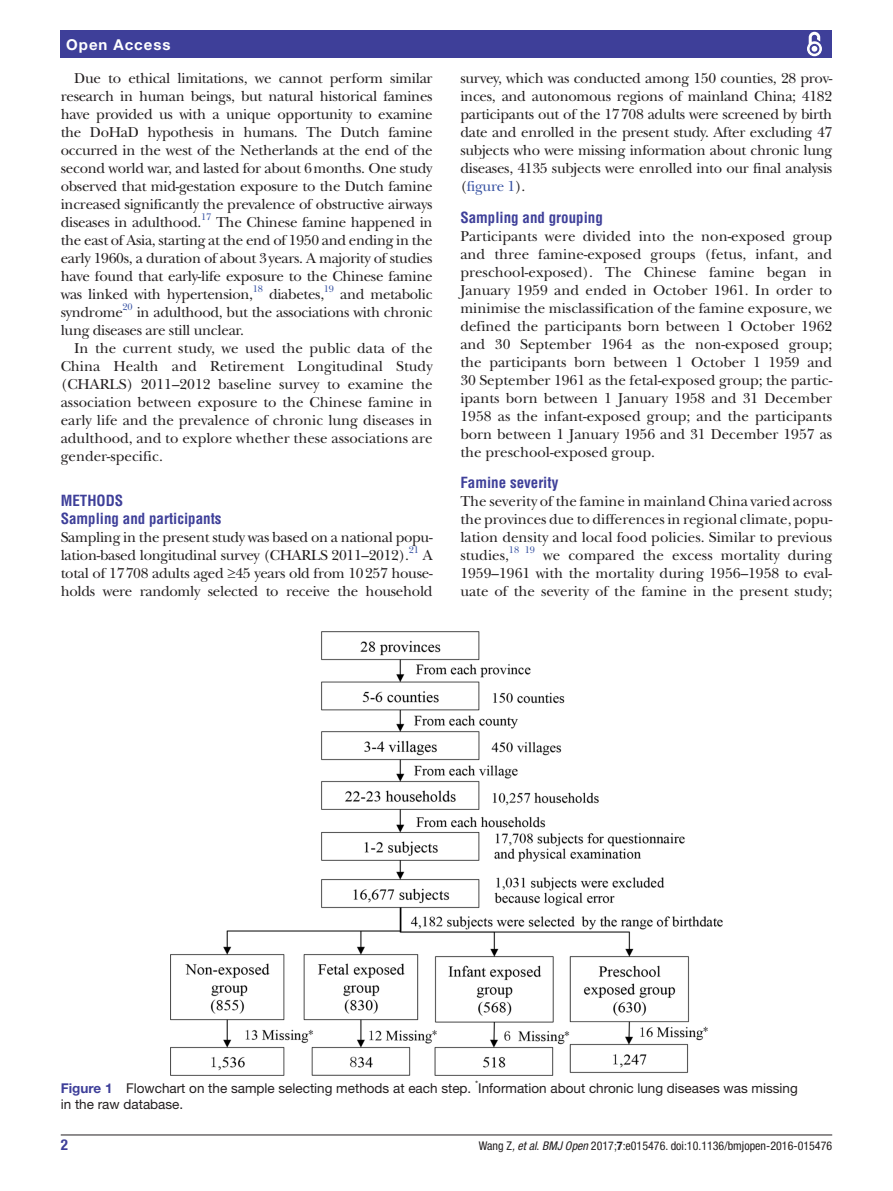
<style>
.page{position:relative;width:893px;height:1191px;background:#fff}
.page>*{position:absolute;margin:0;border:0;box-sizing:border-box;transform-origin:0 0}
.t1{font:15px/18px "New Baskerville";letter-spacing:-.02em;color:#231f20;text-align:justify}
.t2{font:700 condensed 15px/18px "Helvetica LT Std";color:#3e3f99}
.t3{font:700 15px "Helvetica Neue LT Std";letter-spacing:.065em;color:#fff}
.t4{font:700 condensed 15px "Helvetica Neue LT Std";color:#3e3f99}
.t5{font:13.5px/16.2px "Helvetica Neue LT Std";color:#231f20}
.t6{font:condensed 12px "Helvetica Neue LT Std";color:#231f20}
.t7{font:9.9px "New Baskerville";letter-spacing:-.02em;color:#3853a3}
.s1{color:#3853a3}
.s2{font-weight:700;color:#3e3f99}
.s3{font-style:italic}
.s4{font-weight:700}
</style>
<div class="page">
<hr style="left:61px;top:1134px;width:771px;height:1px;background:#231f20">
<div style="left:61px;top:31px;width:771px;height:27px;background:#3e3f99"></div>
<svg style="left:807px;top:31px;width:15px;height:26px"></svg>
<img style="left:170px;top:631px;width:553px;height:444px">
<p class="t3" style="left:66px;top:35px;width:106px">Open Access</p>
<p class="t1" style="left:61px;top:69px;width:373px;text-indent:14px">Due to ethical limitations, we cannot perform similar research in human beings, but natural historical famines have provided us with a unique opportunity to examine the DoHaD hypothesis in humans. The Dutch famine occurred in the west of the Netherlands at the end of the second world war, and lasted for about 6months. One study observed that mid-gestation exposure to the Dutch famine increased significantly the prevalence of obstructive airways diseases in adulthood.</p>
<p class="t7" style="left:201px;top:211px;width:12px">17</p>
<p class="t1" style="left:61px;top:213px;width:373px;text-indent:155px">The Chinese famine happened in the east of Asia, starting at the end of 1950 and ending in the early 1960s, a duration of about 3years. A majority of studies have found that early-life exposure to the Chinese famine was linked with hypertension,</p>
<p class="t7" style="left:253px;top:283px;width:12px">18</p>
<p class="t1" style="left:269px;top:285px;width:57px">diabetes,</p>
<p class="t7" style="left:324px;top:283px;width:12px">19</p>
<p class="t1" style="left:340px;top:285px;width:94px">and metabolic</p>
<p class="t1" style="left:61px;top:303px;width:64px">syndrome</p>
<p class="t7" style="left:123px;top:301px;width:12px">20</p>
<p class="t1" style="left:61px;top:303px;width:373px;text-indent:76px">in adulthood, but the associations with chronic lung diseases are still unclear.</p>
<p class="t1" style="left:61px;top:339px;width:373px;text-indent:14px">In the current study, we used the public data of the China Health and Retirement Longitudinal Study (CHARLS) 2011–2012 baseline survey to examine the association between exposure to the Chinese famine in early life and the prevalence of chronic lung diseases in adulthood, and to explore whether these associations are gender-specific.</p>
<p class="t2" style="left:61px;top:491px;width:162px">Methods<br>Sampling and participants</p>
<p class="t1" style="left:61px;top:528px;width:373px">Sampling in the present study was based on a national popu&shy;lation-based longitudinal survey (CHARLS 2011–2012).<sup>21</sup> A total of 17708 adults aged ≥45 years old from 10257 house&shy;holds were randomly selected to receive the household</p>
<p class="t1" style="left:460px;top:69px;width:373px">survey, which was conducted among 150 counties, 28 prov&shy;inces, and autonomous regions of mainland China; 4182 participants out of the 17708 adults were screened by birth date and enrolled in the present study. After excluding 47 subjects who were missing information about chronic lung diseases, 4135 subjects were enrolled into our final analysis (<span class="s1">figure 1</span>).</p>
<p class="t2" style="left:460px;top:208px;width:144px">Sampling and grouping</p>
<p class="t1" style="left:460px;top:227px;width:373px">Participants were divided into the non-exposed group and three famine-exposed groups (fetus, infant, and preschool-exposed). The Chinese famine began in January 1959 and ended in October 1961. In order to minimise the misclassification of the famine exposure, we defined the participants born between 1 October 1962 and 30 September 1964 as the non-exposed group; the participants born between 1 October 1 1959 and 30 September 1961 as the fetal-exposed group; the partic&shy;ipants born between 1 January 1958 and 31 December 1958 as the infant-exposed group; and the participants born between 1 January 1956 and 31 December 1957 as the preschool-exposed group.</p>
<p class="t2" style="left:460px;top:473px;width:99px">Famine severity</p>
<p class="t1" style="left:460px;top:492px;width:373px">The severity of the famine in mainland China varied across the provinces due to differences in regional climate, popu&shy;lation density and local food policies. Similar to previous studies,</p>
<p class="t7" style="left:509px;top:544px;width:28px">18 19</p>
<p class="t1" style="left:460px;top:546px;width:373px;text-indent:83px">we compared the excess mortality during 1959–1961 with the mortality during 1956–1958 to eval&shy;uate of the severity of the famine in the present study;</p>
<p class="t5" style="left:61px;top:1080px;width:739px"><span class="s2">Figure 1</span> Flowchart on the sample selecting methods at each step. <sup>*</sup>Information about chronic lung diseases was missing in the raw database.</p>
<p class="t4" style="left:61px;top:1135px;width:9px">2</p>
<p class="t6" style="left:479px;top:1138px;width:355px">Wang Z<span class="s3">, et al</span>. <span class="s3">BMJ Open</span> 2017;<span class="s4">7</span>:e015476. doi:10.1136/bmjopen-2016-015476</p>
</div>
